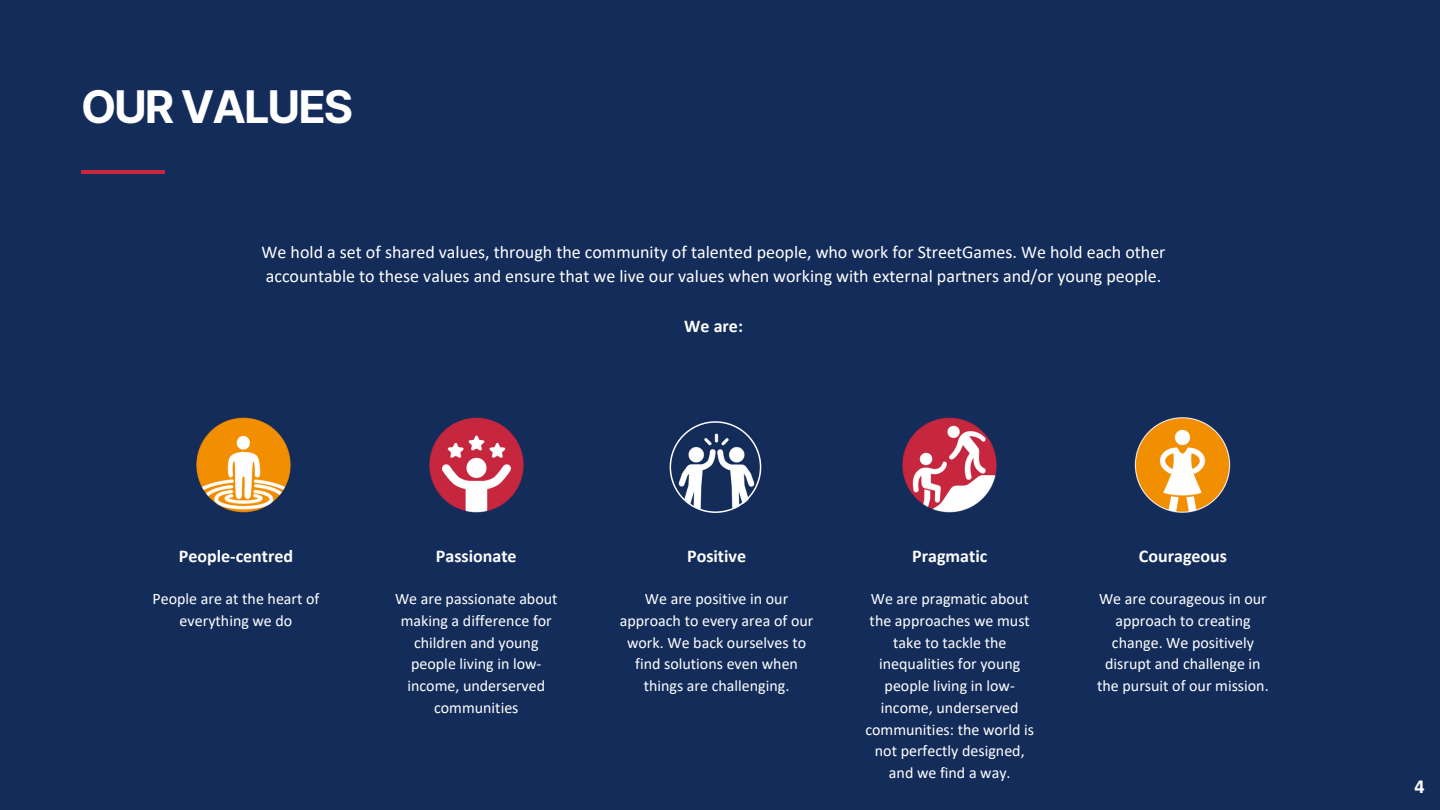
<style>
.page{position:relative;width:1440px;height:810px;background:#142c5a}
.page>*{position:absolute;margin:0;border:0;box-sizing:border-box;transform-origin:0 0}
.t1{font:700 45px "Inter";letter-spacing:-.045em;color:#fff}
.t2{font:700 20px "Calibri";color:#fff}
.t3{font:18px/24.8px "Calibri";color:#fff}
.t4{font:700 18px "Calibri";color:#fff}
.t5{font:16px/21.8px "Calibri";color:#fff;text-align:center}
</style>
<div class="page">
<hr style="left:81px;top:170px;width:84px;height:4px;background:#c7273e">
<img style="left:1134px;top:417px;width:97px;height:96px">
<img style="left:429px;top:417px;width:95px;height:96px">
<img style="left:196px;top:417px;width:95px;height:96px">
<img style="left:902px;top:417px;width:95px;height:96px">
<svg style="left:670px;top:421px;width:91px;height:92px"></svg>
<p class="t1" style="left:81px;top:80px;width:274px">OUR VALUES</p>
<p class="t3" style="left:262px;top:241px;width:905px">We hold a set of shared values, through the community of talented people, who work for StreetGames. We hold each other accountable to these values and ensure that we live our values when working with external partners and/or young people.</p>
<h2 class="t4" style="left:684px;top:318px;width:60px">We are:</h2>
<h2 class="t4" style="left:179px;top:549px;width:116px">People-centred</h2>
<h3 class="t5" style="left:153px;top:589px;width:168px">People are at the heart of everything we do</h3>
<p class="t4" style="left:436px;top:549px;width:82px">Passionate</p>
<p class="t5" style="left:395px;top:589px;width:164px">We are passionate about making a difference for children and young people living in low&shy;income, underserved communities</p>
<p class="t4" style="left:687px;top:549px;width:61px">Positive</p>
<h2 class="t5" style="left:620px;top:589px;width:195px">We are positive in our approach to every area of our work. We back ourselves to find solutions even when things are challenging.</h2>
<h2 class="t4" style="left:912px;top:549px;width:77px">Pragmatic</h2>
<p class="t5" style="left:865px;top:589px;width:170px">We are pragmatic about the approaches we must take to tackle the inequalities for young people living in low&shy;income, underserved communities: the world is not perfectly designed, and we find a way.</p>
<p class="t4" style="left:1139px;top:549px;width:90px">Courageous</p>
<p class="t5" style="left:1097px;top:589px;width:173px">We are courageous in our approach to creating change. We positively disrupt and challenge in the pursuit of our mission.</p>
<h2 class="t2" style="left:1415px;top:778px;width:12px">4</h2>
</div>
